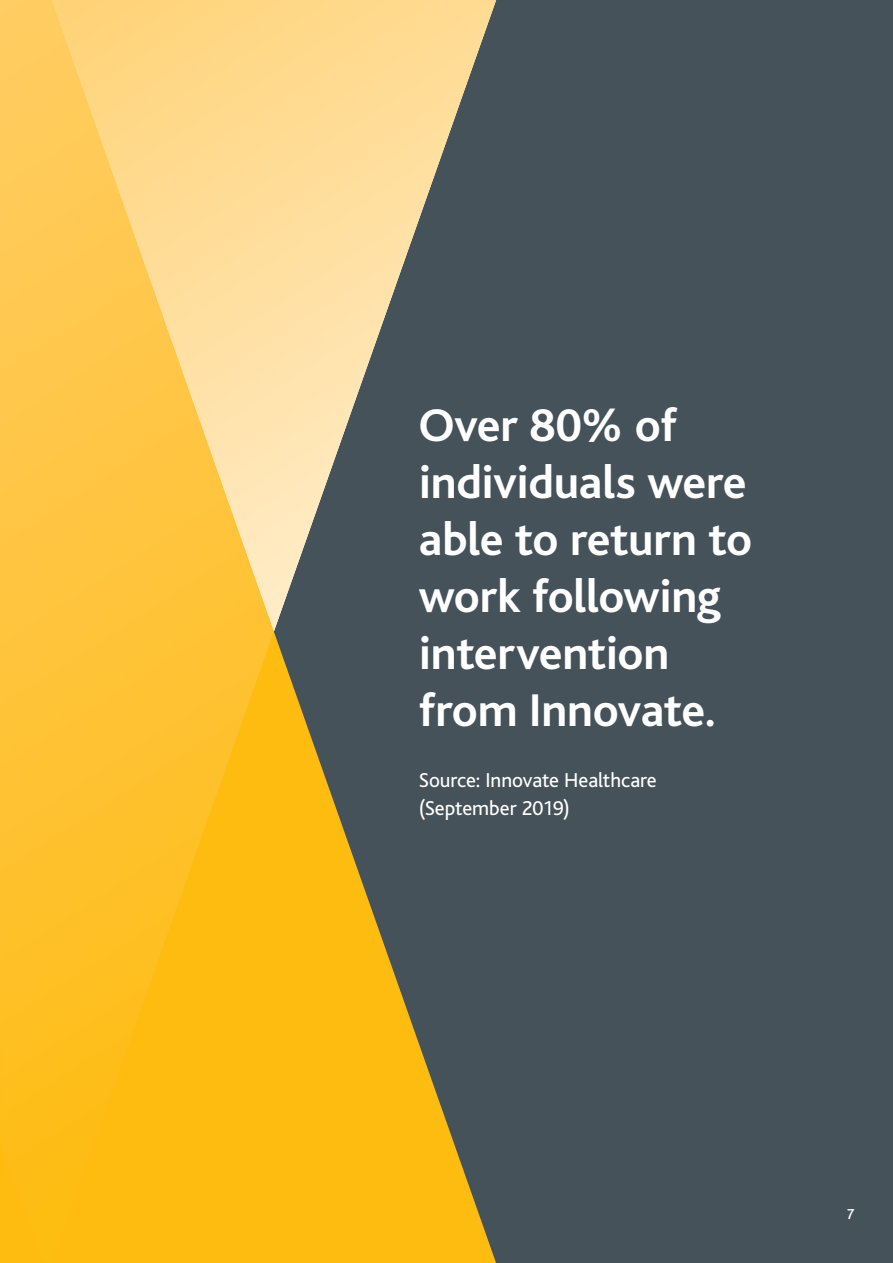
<style>
.page{position:relative;width:893px;height:1263px;background:#465259}
.page>*{position:absolute;margin:0;border:0;box-sizing:border-box;transform-origin:0 0}
.t1{font:700 48px/57px "Bliss";letter-spacing:-.01em;color:#fff}
.t2{font:21px/28.5px "Bliss";letter-spacing:-.005em;color:#fff}
.t3{font:500 15px "Bliss";color:#fff}
</style>
<div class="page">
<svg style="left:130px;top:632px;width:366px;height:631px;fill:#febc11"></svg>
<img style="left:162px;top:0;width:334px;height:631px">
<img style="left:0;top:0;width:162px;height:338px">
<img style="left:160px;top:307px;width:114px;height:649px">
<img style="left:0;top:338px;width:162px;height:351px">
<img style="left:0;top:689px;width:162px;height:354px">
<img style="left:0;top:1040px;width:130px;height:223px">
<p class="t1" style="left:419px;top:397px;width:335px">Over 80% of individuals were able to return to work following intervention from Innovate.</p>
<p class="t2" style="left:419px;top:766px;width:239px">Source: Innovate Healthcare (September 2019)</p>
<p class="t3" style="left:846px;top:1206px;width:9px">7</p>
</div>
